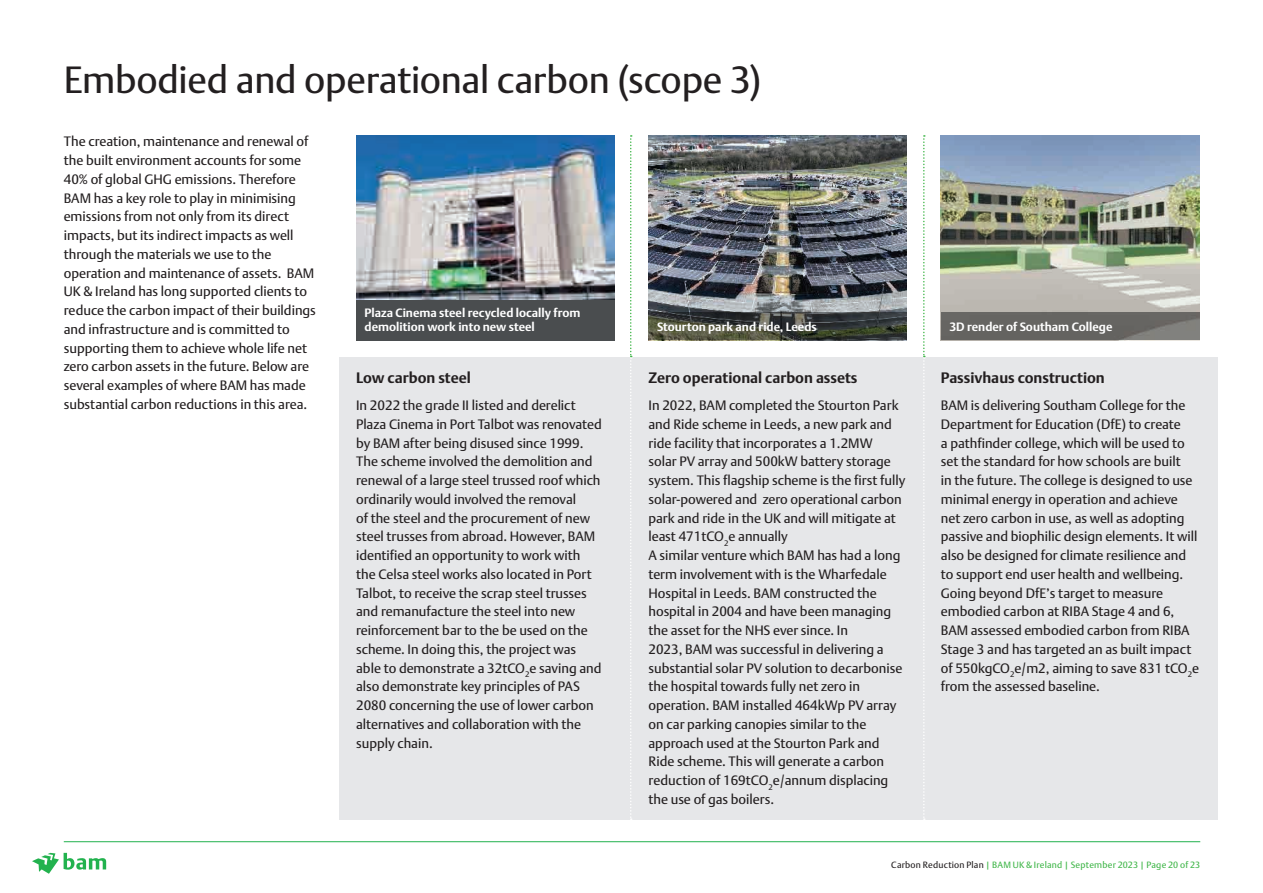
<style>
.page{position:relative;width:1263px;height:893px;background:#fff}
.page>*{position:absolute;margin:0;border:0;box-sizing:border-box;transform-origin:0 0}
.t1{font:37.5px "DTL Argo T";letter-spacing:-.01em;color:#231f20}
.t2{font:700 15px "DTL Argo T";color:#231f20}
.t3{font:13.5px/18.8px "DTL Argo T";color:#231f20}
.t4{font:700 12px/14.4px "DTL Argo T";color:#fff}
.t5{font:9px "DTL Argo T";letter-spacing:.02em;color:#40b649}
.s1{color:#231f20}
</style>
<div class="page">
<svg style="left:32px;top:853px;width:74px;height:21px"></svg>
<hr style="left:64px;top:841px;width:1136px;height:1px;background:#22b24e">
<div style="left:356px;top:299px;width:258px;height:41px;background:#4a4d4f"></div>
<img style="left:356px;top:135px;width:258px;height:165px">
<img style="left:941px;top:135px;width:258px;height:178px">
<img style="left:648px;top:135px;width:259px;height:178px">
<div style="left:339px;top:357px;width:878px;height:463px;background:#e6e7e9"></div>
<svg style="left:923px;top:135px;width:2px;height:685px"></svg>
<svg style="left:630px;top:135px;width:2px;height:685px"></svg>
<svg style="left:648px;top:313px;width:259px;height:27px;background:#41443b"></svg>
<svg style="left:941px;top:313px;width:258px;height:27px;background:#696865"></svg>
<h1 class="t1" style="left:64px;top:57px;width:699px">Embodied and operational carbon (scope 3)</h1>
<p class="t3" style="left:64px;top:132px;width:254px">The creation, maintenance and renewal of the built environment accounts for some 40% of global GHG emissions. Therefore BAM has a key role to play in minimising emissions from not only from its direct impacts, but its indirect impacts as well through the materials we use to the operation and maintenance of assets. BAM UK &amp; Ireland has long supported clients to reduce the carbon impact of their buildings and infrastructure and is committed to supporting them to achieve whole life net zero carbon assets in the future. Below are several examples of where BAM has made substantial carbon reductions in this area.</p>
<p class="t4" style="left:365px;top:306px;width:217px">Plaza Cinema steel recycled locally from demolition work into new steel</p>
<p class="t2" style="left:356px;top:369px;width:116px">Low carbon steel</p>
<p class="t3" style="left:356px;top:396px;width:247px">In 2022 the grade II listed and derelict Plaza Cinema in Port Talbot was renovated by BAM after being disused since 1999.<br>The scheme involved the demolition and renewal of a large steel trussed roof which ordinarily would involved the removal<br>of the steel and the procurement of new steel trusses from abroad. However, BAM identified an opportunity to work with the Celsa steel works also located in Port Talbot, to receive the scrap steel trusses and remanufacture the steel into new reinforcement bar to the be used on the scheme. In doing this, the project was able to demonstrate a 32tCO<sub>2</sub>e saving and also demonstrate key principles of PAS 2080 concerning the use of lower carbon alternatives and collaboration with the supply chain.</p>
<p class="t4" style="left:657px;top:319px;width:161px">Stourton park and ride, Leeds</p>
<p class="t4" style="left:949px;top:319px;width:165px">3D render of Southam College</p>
<p class="t2" style="left:648px;top:369px;width:211px">Zero operational carbon assets</p>
<p class="t3" style="left:648px;top:396px;width:259px">In 2022, BAM completed the Stourton Park and Ride scheme in Leeds, a new park and ride facility that incorporates a 1.2MW<br>solar PV array and 500kW battery storage system. This flagship scheme is the first fully solar-powered and zero operational carbon park and ride in the UK and will mitigate at least 471tCO<sub>2</sub>e annually<br>A similar venture which BAM has had a long term involvement with is the Wharfedale Hospital in Leeds. BAM constructed the hospital in 2004 and have been managing the asset for the NHS ever since. In<br>2023, BAM was successful in delivering a substantial solar PV solution to decarbonise the hospital towards fully net zero in operation. BAM installed 464kWp PV array on car parking canopies similar to the approach used at the Stourton Park and Ride scheme. This will generate a carbon reduction of 169tCO<sub>2</sub>e/annum displacing the use of gas boilers.</p>
<p class="t2" style="left:941px;top:369px;width:165px">Passivhaus construction</p>
<p class="t3" style="left:941px;top:396px;width:260px">BAM is delivering Southam College for the Department for Education (DfE) to create<br>a pathfinder college, which will be used to set the standard for how schools are built<br>in the future. The college is designed to use minimal energy in operation and achieve net zero carbon in use, as well as adopting passive and biophilic design elements. It will also be designed for climate resilience and to support end user health and wellbeing.<br>Going beyond DfE’s target to measure embodied carbon at RIBA Stage 4 and 6, BAM assessed embodied carbon from RIBA Stage 3 and has targeted an as built impact of 550kgCO<sub>2</sub>e/m2, aiming to save 831 tCO<sub>2</sub>e from the assessed baseline.</p>
<p class="t5" style="left:891px;top:859px;width:310px"><span class="s1">Carbon Reduction Plan</span> | BAM UK &amp; Ireland | September 2023 | Page 20 of 23</p>
</div>
